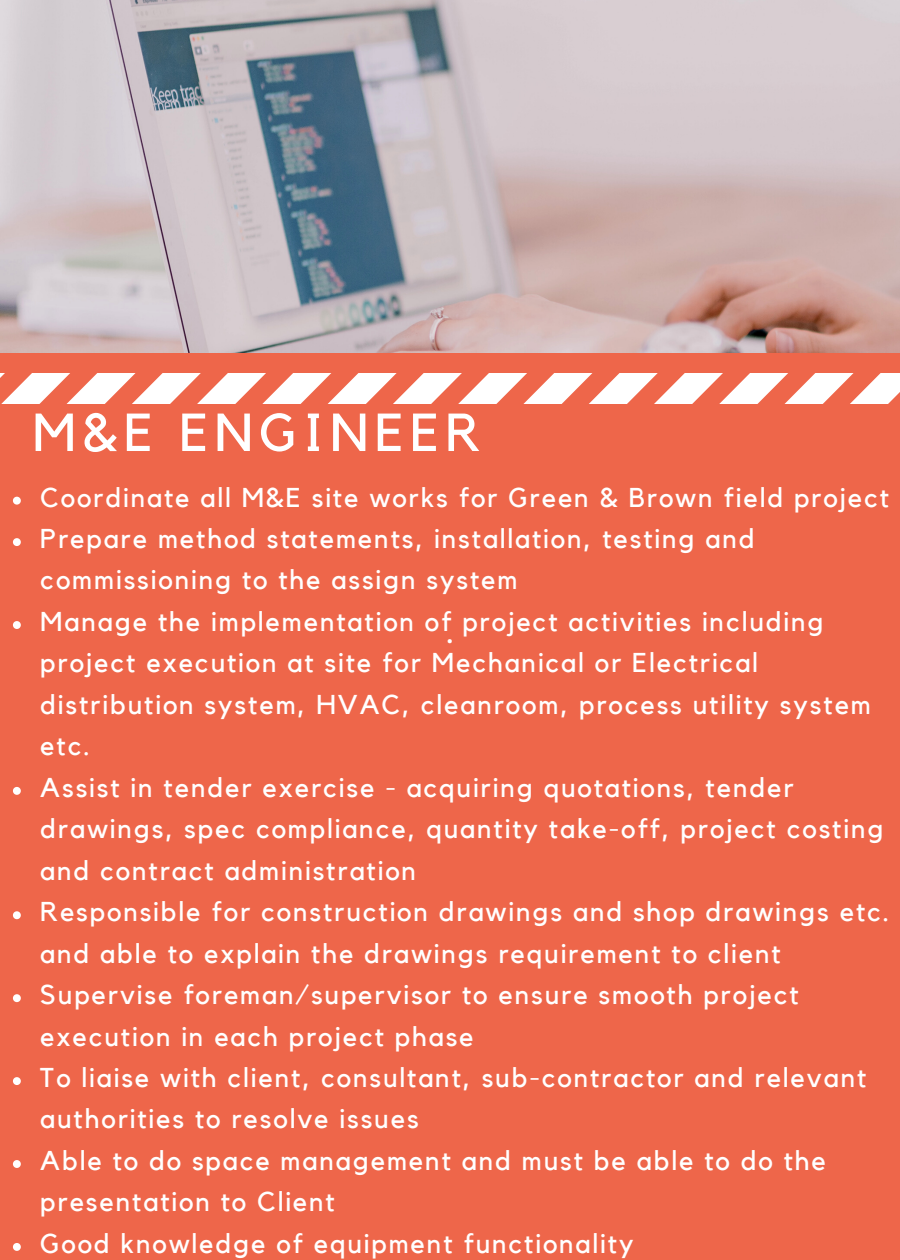
<style>
.page{position:relative;width:900px;height:1260px;background:#ee664a}
.page>*{position:absolute;margin:0;border:0;box-sizing:border-box;transform-origin:0 0}
.t1{font:52.75px "Kollektif";letter-spacing:.12em;color:#fff}
.t2{font:40.25px "Gidole";color:#fff}
.t3{font:27.25px/41.5px "Kollektif";letter-spacing:.07em;color:#fff}
</style>
<div class="page">
<img style="left:0;top:0;width:900px;height:352px">
<svg style="left:13px;top:497px;width:8px;height:8px"></svg>
<svg style="left:13px;top:538px;width:8px;height:8px"></svg>
<svg style="left:13px;top:621px;width:8px;height:8px"></svg>
<svg style="left:13px;top:787px;width:8px;height:8px"></svg>
<svg style="left:13px;top:911px;width:8px;height:8px"></svg>
<svg style="left:13px;top:994px;width:8px;height:8px"></svg>
<svg style="left:13px;top:1077px;width:8px;height:8px"></svg>
<svg style="left:13px;top:1160px;width:8px;height:8px"></svg>
<svg style="left:13px;top:1243px;width:8px;height:8px"></svg>
<svg style="left:0;top:373px;width:900px;height:30px"></svg>
<p class="t1" style="left:32px;top:408px;width:449px">M&amp;E ENGINEER</p>
<p class="t3" style="left:40px;top:477px;width:850px">Coordinate all M&amp;E site works for Green &amp; Brown field project</p>
<p class="t3" style="left:40px;top:519px;width:716px">Prepare method statements, installation, testing and commissioning to the assign system</p>
<p class="t3" style="left:40px;top:602px;width:832px">Manage the implementation of project activities including project execution at site for Mechanical or Electrical distribution system, HVAC, cleanroom, process utility system etc.</p>
<p class="t3" style="left:40px;top:768px;width:845px">Assist in tender exercise - acquiring quotations, tender drawings, spec compliance, quantity take-off, project costing and contract administration</p>
<p class="t3" style="left:40px;top:892px;width:851px">Responsible for construction drawings and shop drawings etc. and able to explain the drawings requirement to client</p>
<p class="t3" style="left:40px;top:975px;width:760px">Supervise foreman/supervisor to ensure smooth project execution in each project phase</p>
<p class="t3" style="left:40px;top:1058px;width:828px">To liaise with client, consultant, sub-contractor and relevant authorities to resolve issues</p>
<p class="t3" style="left:40px;top:1141px;width:787px">Able to do space management and must be able to do the presentation to Client</p>
<p class="t3" style="left:40px;top:1224px;width:595px">Good knowledge of equipment functionality</p>
<p class="t2" style="left:446px;top:608px;width:10px">.</p>
</div>
